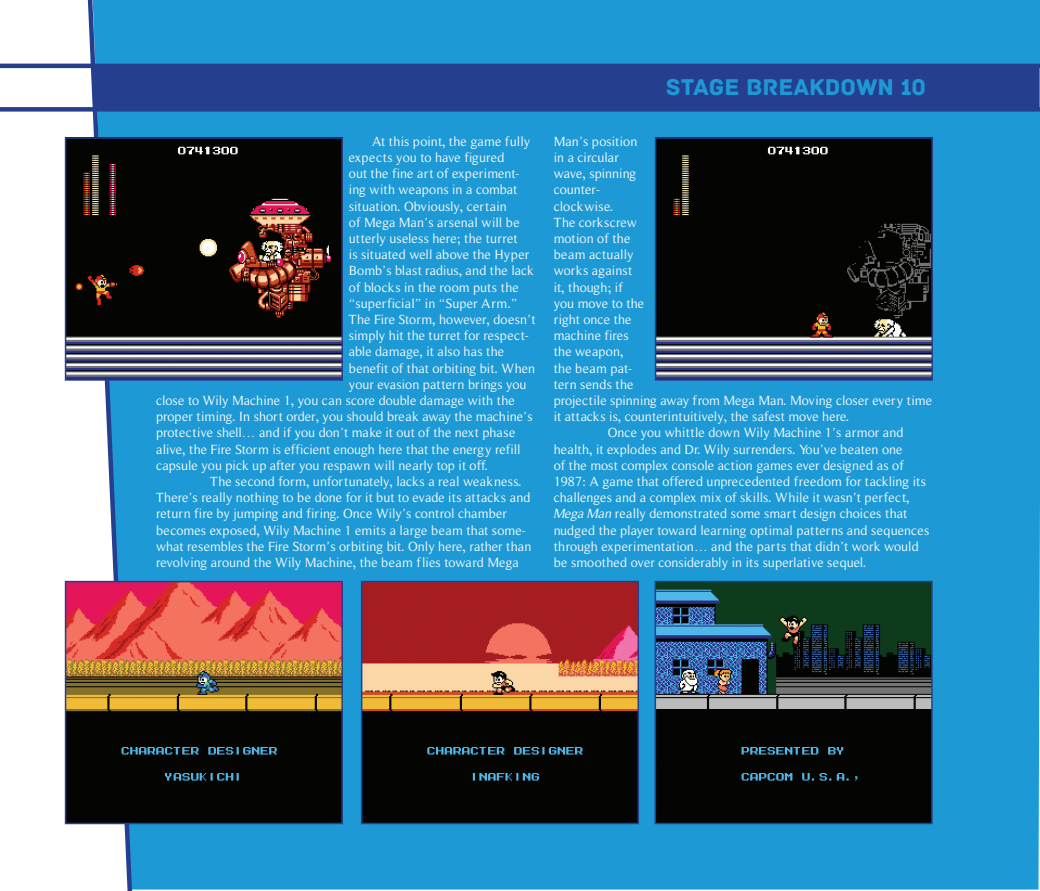
<style>
.page{position:relative;width:1040px;height:891px;background:#fff}
.page>*{position:absolute;margin:0;border:0;box-sizing:border-box;transform-origin:0 0}
.t1{font:24px "Archive";color:#1d99d6}
.t2{font:13.5px "Roman Serif";color:#fff}
.t3{font:13.5px "Roman Serif";letter-spacing:.025em;color:#fff}
.s1{font-style:italic}
</style>
<div class="page">
<div style="left:137px;top:0;width:902px;height:890px;background:#1d99d6"></div>
<div style="left:93px;top:66px;width:945px;height:44px;background:#253f8e"></div>
<svg style="left:85px;top:0;width:52px;height:891px"></svg>
<hr style="left:0;top:64px;width:1040px;height:4px;background:#253f8e">
<div style="left:0;top:107px;width:1040px;height:5px;background:#253f8e"></div>
<img style="left:68px;top:140px;width:272px;height:238px">
<div style="left:65px;top:137px;width:278px;height:244px;border:2px solid #253f8e"></div>
<img style="left:658px;top:140px;width:271px;height:238px">
<div style="left:655px;top:137px;width:277px;height:244px;border:2px solid #253f8e"></div>
<img style="left:68px;top:584px;width:272px;height:237px">
<div style="left:65px;top:581px;width:278px;height:243px;border:2px solid #253f8e"></div>
<img style="left:364px;top:584px;width:272px;height:237px">
<div style="left:361px;top:581px;width:278px;height:243px;border:2px solid #253f8e"></div>
<img style="left:657px;top:584px;width:272px;height:237px">
<div style="left:654px;top:581px;width:278px;height:243px;border:2px solid #253f8e"></div>
<p class="t2" style="left:372px;top:133px;width:159px">At this point, the game fully</p>
<p class="t2" style="left:349px;top:150px;width:157px">expects you to have figured</p>
<p class="t2" style="left:349px;top:166px;width:172px">out the fine art of experiment-</p>
<p class="t2" style="left:349px;top:182px;width:170px">ing with weapons in a combat</p>
<p class="t2" style="left:349px;top:198px;width:159px">situation. Obviously, certain</p>
<p class="t2" style="left:349px;top:214px;width:172px">of Mega Man’s arsenal will be</p>
<p class="t2" style="left:349px;top:231px;width:170px">utterly useless here; the turret</p>
<p class="t2" style="left:349px;top:247px;width:182px">is situated well above the Hyper</p>
<p class="t2" style="left:349px;top:263px;width:186px">Bomb’s blast radius, and the lack</p>
<p class="t2" style="left:349px;top:279px;width:171px">of blocks in the room puts the</p>
<p class="t2" style="left:349px;top:295px;width:170px">“superficial” in “Super Arm.”</p>
<p class="t2" style="left:349px;top:312px;width:188px">The Fire Storm, however, doesn’t</p>
<p class="t2" style="left:349px;top:328px;width:181px">simply hit the turret for respect-</p>
<p class="t2" style="left:349px;top:344px;width:157px">able damage, it also has the</p>
<p class="t2" style="left:349px;top:360px;width:188px">benefit of that orbiting bit. When</p>
<p class="t2" style="left:349px;top:376px;width:179px">your evasion pattern brings you</p>
<p class="t2" style="left:156px;top:393px;width:360px">close to Wily Machine 1, you can score double damage with the</p>
<p class="t2" style="left:156px;top:409px;width:378px">proper timing. In short order, you should break away the machine’s</p>
<p class="t2" style="left:156px;top:425px;width:361px">protective shell… and if you don’t make it out of the next phase</p>
<p class="t2" style="left:156px;top:441px;width:366px">alive, the Fire Storm is efficient enough here that the energy refill</p>
<p class="t2" style="left:156px;top:457px;width:333px">capsule you pick up after you respawn will nearly top it off.</p>
<p class="t2" style="left:210px;top:474px;width:313px">The second form, unfortunately, lacks a real weakness.</p>
<p class="t2" style="left:156px;top:490px;width:376px">There’s really nothing to be done for it but to evade its attacks and</p>
<p class="t2" style="left:156px;top:506px;width:352px">return fire by jumping and firing. Once Wily’s control chamber</p>
<p class="t2" style="left:156px;top:522px;width:371px">becomes exposed, Wily Machine 1 emits a large beam that some-</p>
<p class="t2" style="left:156px;top:538px;width:377px">what resembles the Fire Storm’s orbiting bit. Only here, rather than</p>
<p class="t2" style="left:156px;top:555px;width:364px">revolving around the Wily Machine, the beam flies toward Mega</p>
<h1 class="t1" style="left:666px;top:73px;width:261px">STAGE BREAKDOWN 10</h1>
<p class="t2" style="left:553px;top:133px;width:85px">Man’s position</p>
<p class="t2" style="left:553px;top:150px;width:67px">in a circular</p>
<p class="t2" style="left:553px;top:166px;width:84px">wave, spinning</p>
<p class="t2" style="left:553px;top:182px;width:48px">counter-</p>
<p class="t2" style="left:553px;top:198px;width:61px">clockwise.</p>
<p class="t2" style="left:553px;top:214px;width:85px">The corkscrew</p>
<p class="t2" style="left:553px;top:231px;width:78px">motion of the</p>
<p class="t3" style="left:553px;top:247px;width:81px">beam actually</p>
<p class="t2" style="left:553px;top:263px;width:80px">works against</p>
<p class="t2" style="left:553px;top:279px;width:71px">it, though; if</p>
<p class="t2" style="left:553px;top:295px;width:92px">you move to the</p>
<p class="t2" style="left:553px;top:312px;width:79px">right once the</p>
<p class="t2" style="left:553px;top:328px;width:77px">machine fires</p>
<p class="t2" style="left:553px;top:344px;width:71px">the weapon,</p>
<p class="t3" style="left:553px;top:360px;width:80px">the beam pat-</p>
<p class="t3" style="left:553px;top:376px;width:81px">tern sends the</p>
<p class="t2" style="left:553px;top:393px;width:380px">projectile spinning away from Mega Man. Moving closer every time</p>
<p class="t2" style="left:553px;top:409px;width:297px">it attacks is, counterintuitively, the safest move here.</p>
<p class="t2" style="left:607px;top:425px;width:297px">Once you whittle down Wily Machine 1’s armor and</p>
<p class="t2" style="left:553px;top:441px;width:350px">health, it explodes and Dr. Wily surrenders. You’ve beaten one</p>
<p class="t2" style="left:553px;top:457px;width:351px">of the most complex console action games ever designed as of</p>
<p class="t2" style="left:553px;top:474px;width:374px">1987: A game that offered unprecedented freedom for tackling its</p>
<p class="t2" style="left:553px;top:490px;width:357px">challenges and a complex mix of skills. While it wasn’t perfect,</p>
<p class="t2" style="left:553px;top:506px;width:355px"><span class="s1">Mega Man</span> really demonstrated some smart design choices that</p>
<p class="t2" style="left:553px;top:522px;width:377px">nudged the player toward learning optimal patterns and sequences</p>
<p class="t2" style="left:553px;top:539px;width:366px">through experimentation… and the parts that didn’t work would</p>
<p class="t2" style="left:553px;top:555px;width:314px">be smoothed over considerably in its superlative sequel.</p>
</div>
